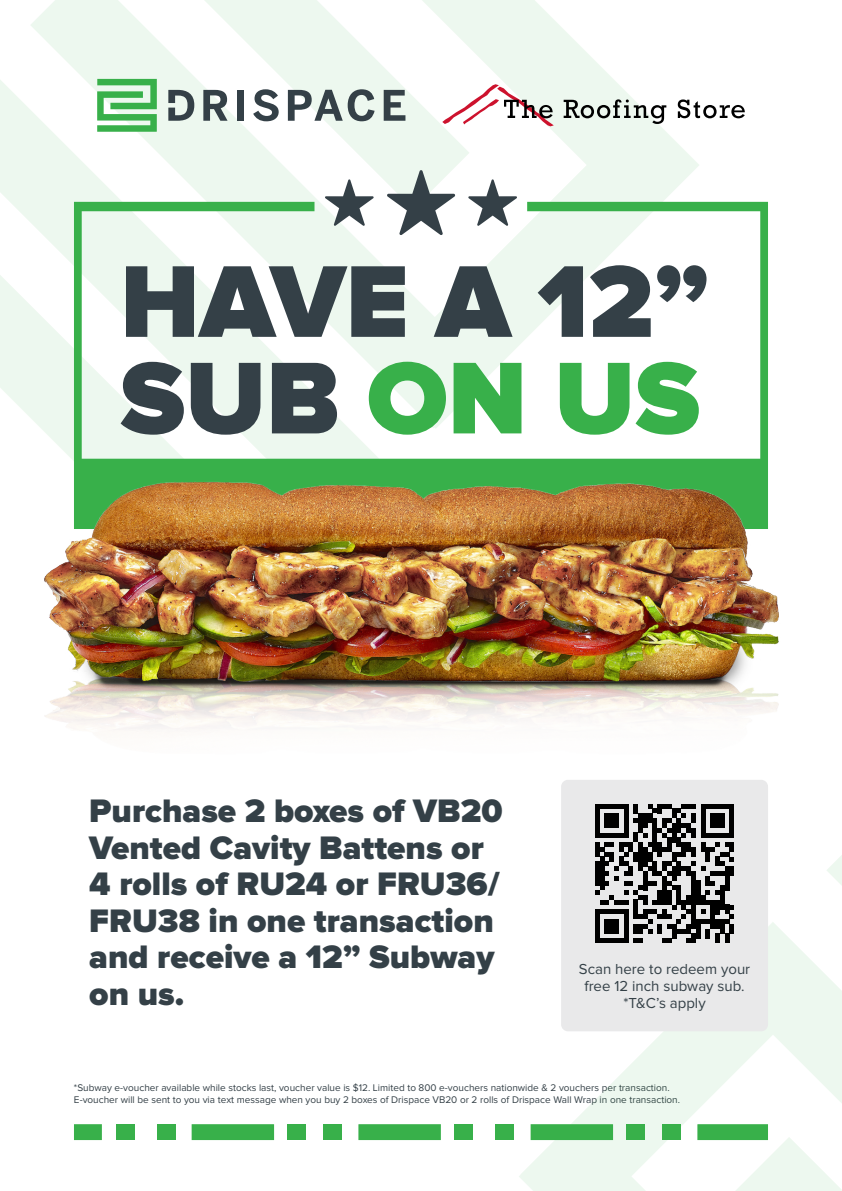
<style>
.page{position:relative;width:842px;height:1191px;background:#fff}
.page>*{position:absolute;margin:0;border:0;box-sizing:border-box;transform-origin:0 0}
.t1{font:900 105.7px/96.5px "Proxima Nova";color:#344047}
.t2{font:900 33.7px/36.5px "Proxima Nova";color:#344047}
.t3{font:15px/17px "Proxima Nova";color:#344047;text-align:center}
.t4{font:10px/12px "Proxima Nova";color:#344047}
.s1{color:#38b04a}
</style>
<div class="page">
<svg style="left:0;top:80px;width:30px;height:242px;fill:#edf8ef"></svg>
<svg style="left:30px;top:0;width:669px;height:322px;fill:#edf8ef"></svg>
<svg style="left:74px;top:202px;width:694px;height:120px"></svg>
<svg style="left:325px;top:179px;width:49px;height:47px"></svg>
<svg style="left:468px;top:179px;width:49px;height:47px"></svg>
<svg style="left:387px;top:170px;width:68px;height:65px"></svg>
<img style="left:0;top:322px;width:779px;height:461px">
<svg style="left:421px;top:1028px;width:312px;height:163px"></svg>
<svg style="left:733px;top:855px;width:109px;height:336px"></svg>
<svg style="left:192px;top:1124px;width:82px;height:16px"></svg>
<div style="left:287px;top:1124px;width:19px;height:16px;background:#38b04a"></div>
<svg style="left:358px;top:1124px;width:83px;height:16px"></svg>
<div style="left:323px;top:1124px;width:18px;height:16px;background:#38b04a"></div>
<div style="left:454px;top:1124px;width:18px;height:16px;background:#38b04a"></div>
<div style="left:495px;top:1124px;width:19px;height:16px;background:#38b04a"></div>
<div style="left:116px;top:1124px;width:18px;height:16px;background:#38b04a"></div>
<div style="left:157px;top:1124px;width:18px;height:16px;background:#38b04a"></div>
<svg style="left:74px;top:1124px;width:28px;height:16px"></svg>
<svg style="left:531px;top:1124px;width:82px;height:16px"></svg>
<div style="left:626px;top:1124px;width:19px;height:16px;background:#38b04a"></div>
<svg style="left:697px;top:1124px;width:71px;height:16px"></svg>
<div style="left:662px;top:1124px;width:18px;height:16px;background:#38b04a"></div>
<svg style="left:97px;top:79px;width:60px;height:53px;background:#7ccb88"></svg>
<svg style="left:203px;top:90px;width:25px;height:31px"></svg>
<div style="left:237px;top:90px;width:7px;height:31px;background:#344047"></div>
<svg style="left:253px;top:89px;width:26px;height:32px"></svg>
<svg style="left:288px;top:89px;width:87px;height:32px;background:#9ca6a6"></svg>
<svg style="left:384px;top:90px;width:21px;height:31px"></svg>
<svg style="left:168px;top:90px;width:26px;height:31px"></svg>
<svg style="left:442px;top:84px;width:112px;height:42px"></svg>
<svg style="left:564px;top:99px;width:102px;height:25px;background:#b2b8b3"></svg>
<svg style="left:678px;top:99px;width:67px;height:19px"></svg>
<div style="left:561px;top:780px;width:207px;height:251px;background:#e9e9ea;border-radius:7px"></div>
<svg style="left:595px;top:804px;width:139px;height:139px"></svg>
<div style="left:729px;top:924px;width:5px;height:9px;background:#000"></div>
<h1 class="t1" style="left:120px;top:258px;width:591px">HAVE A 12”<br>SUB <span class="s1">ON US</span></h1>
<h2 class="t2" style="left:89px;top:794px;width:415px">Purchase 2 boxes of VB20<br>Vented Cavity Battens or<br>4 rolls of RU24 or FRU36/<br>FRU38 in one transaction and receive a 12” Subway on us.</h2>
<h3 class="t3" style="left:579px;top:961px;width:173px">Scan here to redeem your free 12 inch subway sub. *T&amp;C’s apply</h3>
<p class="t4" style="left:74px;top:1082px;width:608px">*Subway e-voucher available while stocks last, voucher value is $12. Limited to 800 e-vouchers nationwide &amp; 2 vouchers per transaction.<br>E-voucher will be sent to you via text message when you buy 2 boxes of Drispace VB20 or 2 rolls of Drispace Wall Wrap in one transaction.</p>
</div>
